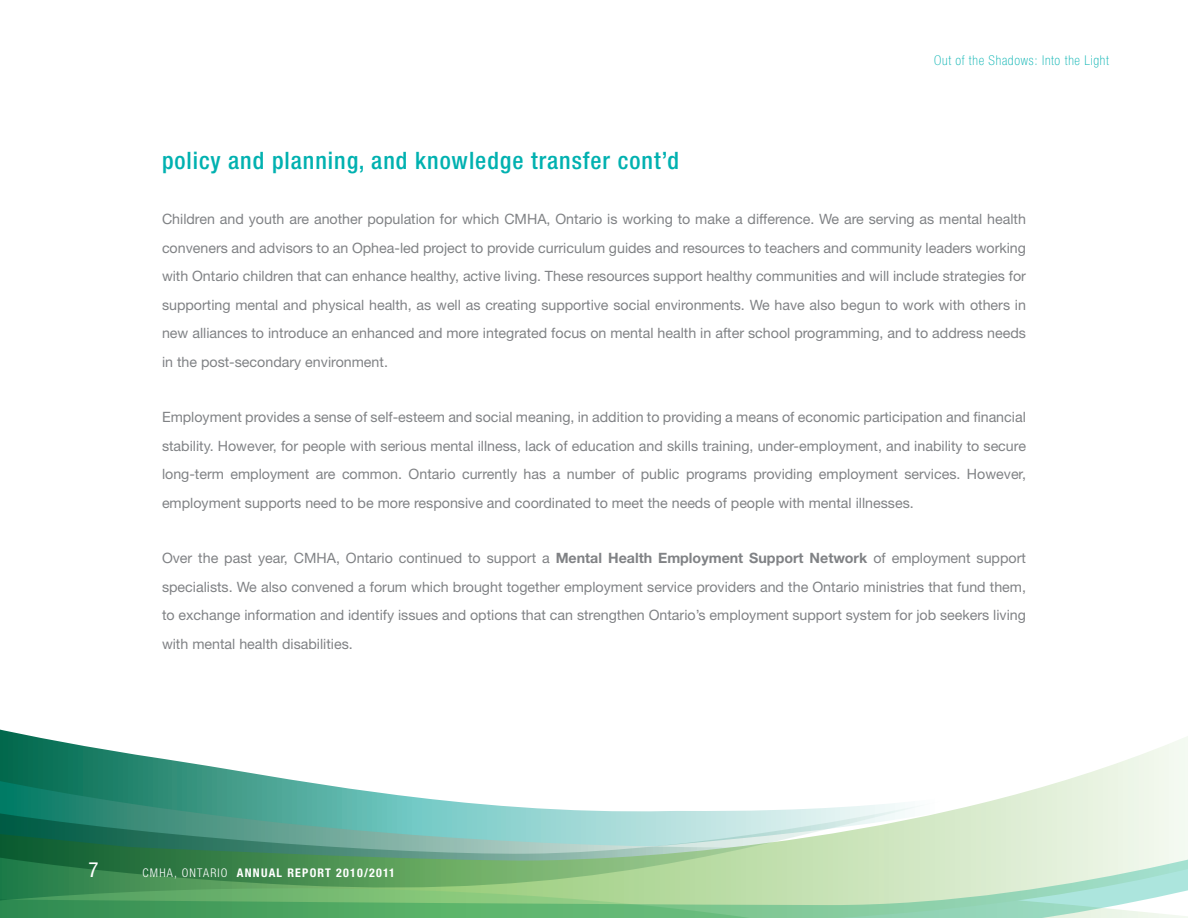
<style>
.page{position:relative;width:1188px;height:918px;background:#fff}
.page>*{position:absolute;margin:0;border:0;box-sizing:border-box;transform-origin:0 0}
.t1{font:500 condensed 24px "Helvetica Neue";letter-spacing:.04em;color:#00b1b0}
.t2{font:condensed 21px "Helvetica Neue";color:#fff}
.t3{font:14.25px/28.5px "Helvetica Neue";color:#808285;text-align:justify}
.t4{font:100 condensed 13.5px "Helvetica Neue";letter-spacing:.05em;color:#00b1b0}
.t5{font:700 condensed 12px "Helvetica Neue";letter-spacing:.1em;color:#fff}
.s1{font-weight:700}
.s2{font-weight:300}
</style>
<div class="page">
<svg style="left:0;top:730px;width:1188px;height:93px"></svg>
<svg style="left:0;top:823px;width:1188px;height:95px;background:#9ed0a5"></svg>
<svg style="left:0;top:794px;width:941px;height:94px;background:#83b99c"></svg>
<h1 class="t1" style="left:162px;top:146px;width:519px">policy and planning, and knowledge transfer cont’d</h1>
<p class="t4" style="left:934px;top:53px;width:176px">Out of the Shadows: Into the Light</p>
<p class="t3" style="left:162px;top:205px;width:866px">Children and youth are another population for which CMHA, Ontario is working to make a difference. We are serving as mental health conveners and advisors to an Ophea-led project to provide curriculum guides and resources to teachers and community leaders working with Ontario children that can enhance healthy, active living. These resources support healthy communities and will include strategies for supporting mental and physical health, as well as creating supportive social environments. We have also begun to work with others in new alliances to introduce an enhanced and more integrated focus on mental health in after school programming, and to address needs in the post-secondary environment.</p>
<p class="t3" style="left:162px;top:403px;width:866px">Employment provides a sense of self-esteem and social meaning, in addition to providing a means of economic participation and financial stability. However, for people with serious mental illness, lack of education and skills training, under-employment, and inability to secure long-term employment are common. Ontario currently has a number of public programs providing employment services. However, employment supports need to be more responsive and coordinated to meet the needs of people with mental illnesses.</p>
<p class="t3" style="left:162px;top:544px;width:866px">Over the past year, CMHA, Ontario continued to support a <span class="s1">Mental Health Employment Support Network</span> of employment support specialists. We also convened a forum which brought together employment service providers and the Ontario ministries that fund them, to exchange information and identify issues and options that can strengthen Ontario’s employment support system for job seekers living with mental health disabilities.</p>
<h2 class="t2" style="left:89px;top:858px;width:12px">7</h2>
<p class="t5" style="left:143px;top:866px;width:254px"><span class="s2">CMHA, ONTARIO</span> ANNUAL REPORT 2010/2011</p>
</div>
